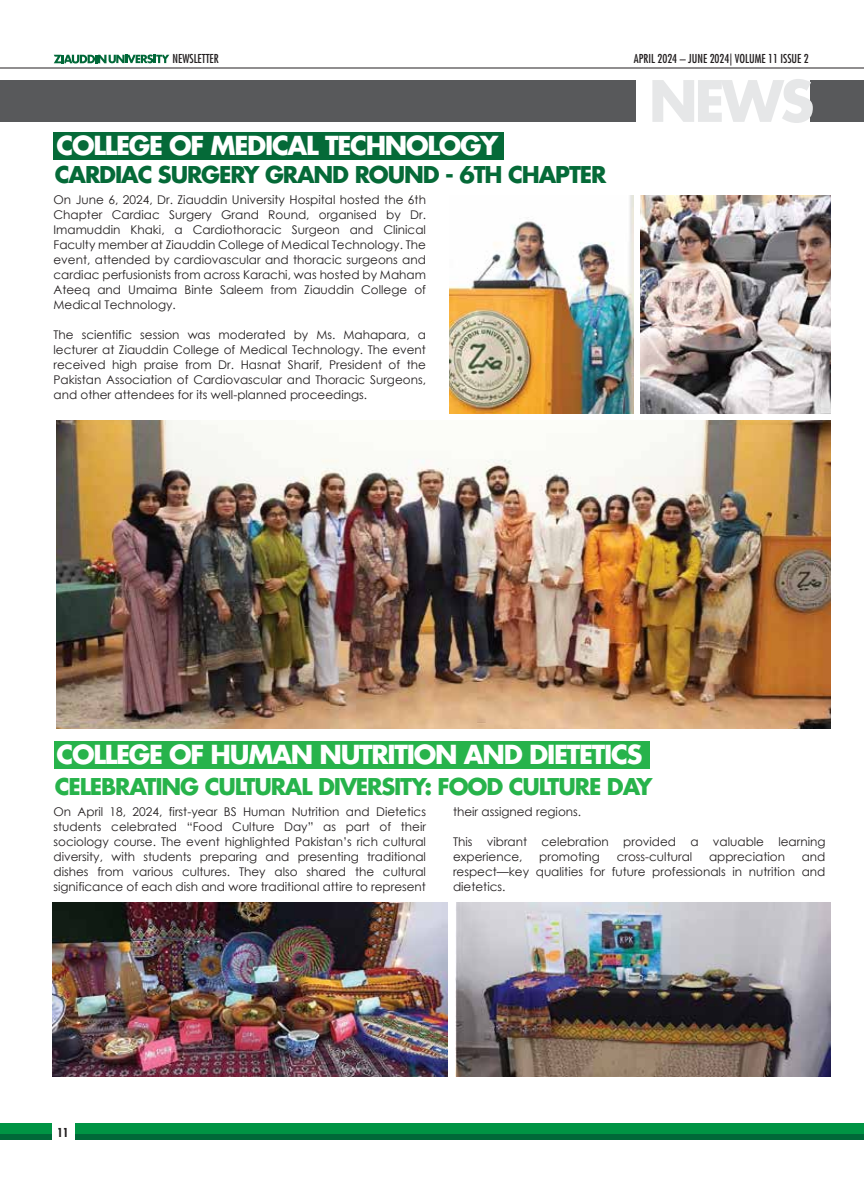
<style>
.page{position:relative;width:864px;height:1188px;background:#fff}
.page>*{position:absolute;margin:0;border:0;box-sizing:border-box;transform-origin:0 0}
.t1{font:700 55.5px "Futura Std";color:#e6e7e8}
.t2{font:700 25.5px "Futura Std";letter-spacing:-.05em;color:#fff}
.t3{font:700 22.5px "Futura Std";letter-spacing:-.05em;color:#27b34b}
.t4{font:700 22.5px "Futura Std";letter-spacing:-.05em;color:#056a38}
.t5{font:12px/15px "Century Gothic";color:#231f20;text-align:justify}
.t6{font:condensed 12px "Futura Std";color:#231f20}
.t7{font:700 condensed 12px "Futura Std";color:#231f20}
</style>
<div class="page">
<div style="left:54px;top:132px;width:450px;height:27px;background:#056a38"></div>
<div style="left:54px;top:741px;width:595px;height:27px;background:#27b34b"></div>
<div style="left:0;top:1123px;width:864px;height:17px;background:#009444"></div>
<div style="left:0;top:1134px;width:864px;height:6px;background:#006838"></div>
<div style="left:52px;top:1113px;width:23px;height:33px;background:#fff"></div>
<hr style="left:0;top:68px;width:864px;height:1px;background:#231f20">
<div style="left:810px;top:80px;width:54px;height:42px;background:#58595b"></div>
<div style="left:0;top:80px;width:636px;height:42px;background:#58595b"></div>
<svg style="left:54px;top:54px;width:115px;height:10px"></svg>
<img style="left:450px;top:195px;width:184px;height:218px">
<img style="left:640px;top:195px;width:190px;height:218px">
<img style="left:56px;top:420px;width:774px;height:308px">
<img style="left:53px;top:903px;width:395px;height:174px">
<img style="left:455px;top:903px;width:375px;height:173px">
<p class="t6" style="left:173px;top:52px;width:48px">NEWSLETTER</p>
<p class="t6" style="left:634px;top:52px;width:177px">APRIL 2024 – JUNE 2024| VOLUME 11 ISSUE 2</p>
<h1 class="t1" style="left:649px;top:64px;width:167px">NEWS</h1>
<h2 class="t2" style="left:57px;top:129px;width:444px">COLLEGE OF MEDICAL TECHNOLOGY</h2>
<h3 class="t4" style="left:55px;top:160px;width:553px">CARDIAC SURGERY GRAND ROUND - 6TH CHAPTER</h3>
<p class="t5" style="left:54px;top:192px;width:374px">On June 6, 2024, Dr. Ziauddin University Hospital hosted the 6th Chapter Cardiac Surgery Grand Round, organised by Dr.<br>Imamuddin Khaki, a Cardiothoracic Surgeon and Clinical Faculty member at Ziauddin College of Medical Technology. The event, attended by cardiovascular and thoracic surgeons and cardiac perfusionists from across Karachi, was hosted by Maham Ateeq and Umaima Binte Saleem from Ziauddin College of Medical Technology.</p>
<p class="t5" style="left:54px;top:327px;width:374px">The scientific session was moderated by Ms. Mahapara, a lecturer at Ziauddin College of Medical Technology. The event received high praise from Dr. Hasnat Sharif, President of the Pakistan Association of Cardiovascular and Thoracic Surgeons, and other attendees for its well-planned proceedings.</p>
<h2 class="t2" style="left:57px;top:738px;width:587px">COLLEGE OF HUMAN NUTRITION AND DIETETICS</h2>
<h3 class="t3" style="left:55px;top:772px;width:599px">CELEBRATING CULTURAL DIVERSITY: FOOD CULTURE DAY</h3>
<p class="t5" style="left:54px;top:804px;width:374px">On April 18, 2024, first-year BS Human Nutrition and Dietetics students celebrated “Food Culture Day” as part of their sociology course. The event highlighted Pakistan’s rich cultural diversity, with students preparing and presenting traditional dishes from various cultures. They also shared the cultural significance of each dish and wore traditional attire to represent</p>
<p class="t5" style="left:453px;top:804px;width:130px">their assigned regions.</p>
<p class="t5" style="left:453px;top:834px;width:374px">This vibrant celebration provided a valuable learning experience,</p>
<p class="t5" style="left:539px;top:849px;width:62px">promoting</p>
<p class="t5" style="left:617px;top:849px;width:77px">cross-cultural</p>
<p class="t5" style="left:709px;top:849px;width:77px">appreciation</p>
<p class="t5" style="left:453px;top:849px;width:374px;text-indent:349px">and respect—key qualities for future professionals in nutrition and dietetics.</p>
<p class="t7" style="left:57px;top:1125px;width:13px">11</p>
</div>
